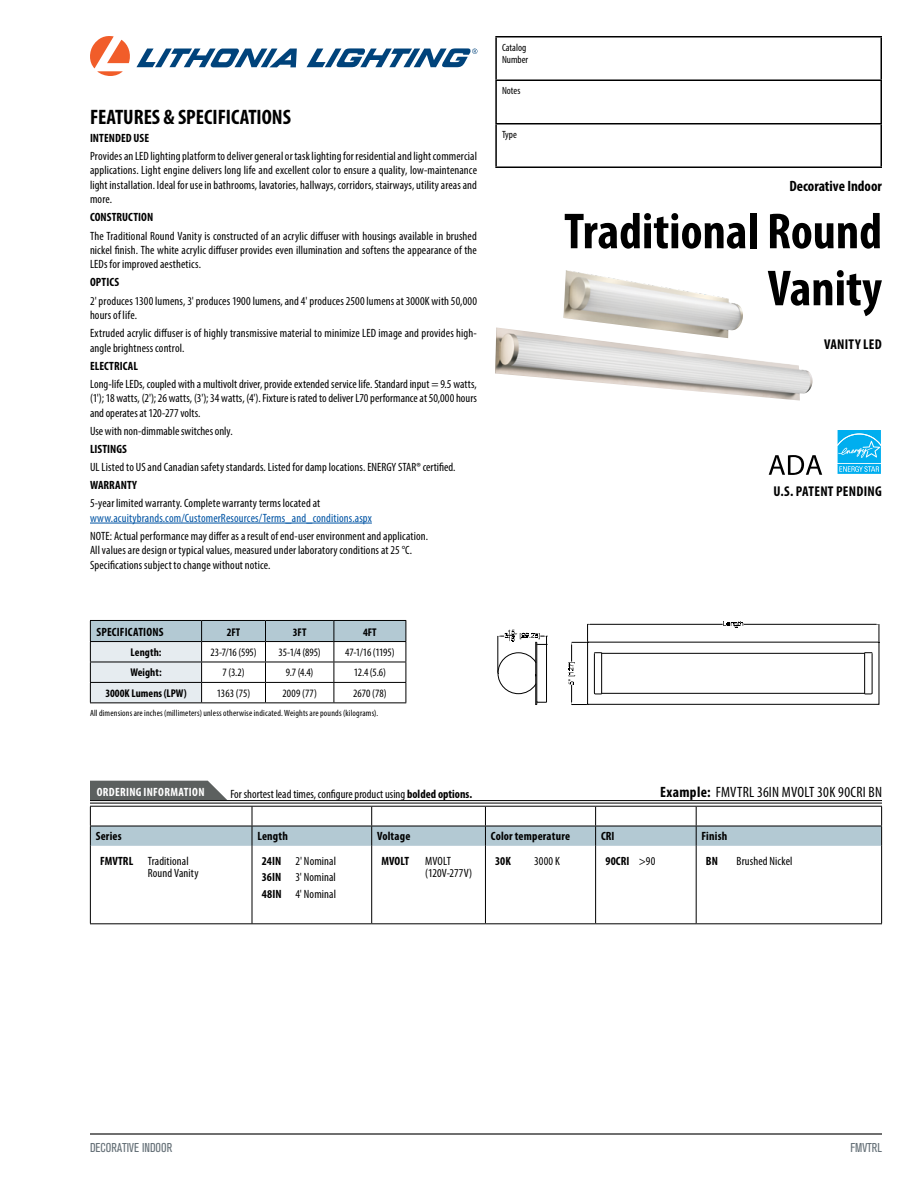
<style>
.page{position:relative;width:918px;height:1188px;background:#fff}
.page>*{position:absolute;margin:0;border:0;box-sizing:border-box;transform-origin:0 0}
.t1{font:700 condensed 51px/57px "Myriad Pro";color:#000;text-align:right}
.t2{font:700 condensed 21px "Myriad Pro";color:#000}
.t3{font:condensed 15px "Myriad Pro";letter-spacing:.015em;color:#000}
.t4{font:700 condensed 15px "Myriad Pro";color:#000}
.t5{font:700 condensed 14.25px "Myriad Pro";letter-spacing:.02em;color:#000}
.t6{font:condensed 12.75px "Akzidenz Grotesk BE";color:#667178}
.t7{font:condensed 12px/14.4px "Myriad Pro";letter-spacing:.01em;color:#000}
.t8{font:700 condensed 12px "Myriad Pro";letter-spacing:.01em;color:#000}
.t9{font:condensed 12px "Myriad Pro";letter-spacing:.01em;color:#0054a4}
.t10{font:700 condensed 12px "Myriad Pro";letter-spacing:.025em;color:#fff}
.t11{font:condensed 11.25px "Myriad Pro";letter-spacing:-.005em;color:#000}
.t12{font:700 condensed 11.25px "Myriad Pro";letter-spacing:.005em;color:#000}
.t13{font:condensed 10.5px/12.6px "Myriad Pro";color:#000}
.t14{font:condensed 9px "Myriad Pro";letter-spacing:.02em;color:#000}
.s1{font-weight:700}
.s2{font-weight:400}
</style>
<div class="page">
<hr style="left:90px;top:523px;width:282px;height:1px;background:#0054a4">
<hr style="left:90px;top:1133px;width:792px;height:2px;background:#000">
<hr style="left:495px;top:36px;width:387px;height:2px;background:#000">
<hr style="left:495px;top:38px;width:2px;height:42px;background:#000">
<hr style="left:880px;top:38px;width:2px;height:42px;background:#000">
<hr style="left:495px;top:80px;width:387px;height:1px;background:#000">
<hr style="left:495px;top:81px;width:2px;height:42px;background:#000">
<hr style="left:880px;top:81px;width:2px;height:42px;background:#000">
<hr style="left:495px;top:123px;width:387px;height:1px;background:#000">
<hr style="left:495px;top:124px;width:2px;height:42px;background:#000">
<hr style="left:880px;top:124px;width:2px;height:42px;background:#000">
<hr style="left:495px;top:166px;width:387px;height:2px;background:#000">
<svg style="left:90px;top:36px;width:207px;height:40px"></svg>
<svg style="left:307px;top:48px;width:170px;height:19px"></svg>
<hr style="left:90px;top:846px;width:1px;height:77px;background:#000">
<hr style="left:90px;top:923px;width:162px;height:1px;background:#000">
<hr style="left:252px;top:923px;width:120px;height:1px;background:#000">
<hr style="left:372px;top:923px;width:113px;height:1px;background:#000">
<hr style="left:252px;top:846px;width:1px;height:77px;background:#000">
<hr style="left:371px;top:846px;width:1px;height:77px;background:#000">
<hr style="left:485px;top:846px;width:1px;height:77px;background:#000">
<hr style="left:595px;top:846px;width:1px;height:77px;background:#000">
<hr style="left:696px;top:846px;width:1px;height:77px;background:#000">
<hr style="left:881px;top:846px;width:1px;height:77px;background:#000">
<hr style="left:485px;top:923px;width:111px;height:1px;background:#000">
<hr style="left:596px;top:923px;width:100px;height:1px;background:#000">
<hr style="left:696px;top:923px;width:186px;height:1px;background:#000">
<svg style="left:90px;top:781px;width:792px;height:65px"></svg>
<hr style="left:90px;top:800px;width:792px;height:3px;background:#fff">
<hr style="left:90px;top:800px;width:792px;height:1px;background:#000">
<hr style="left:90px;top:803px;width:792px;height:1px;background:#000">
<svg style="left:90px;top:620px;width:317px;height:83px"></svg>
<hr style="left:90px;top:620px;width:112px;height:1px;background:#000">
<hr style="left:202px;top:620px;width:63px;height:1px;background:#000">
<hr style="left:266px;top:620px;width:68px;height:1px;background:#000">
<hr style="left:334px;top:620px;width:72px;height:1px;background:#000">
<hr style="left:90px;top:641px;width:112px;height:1px;background:#000">
<hr style="left:202px;top:641px;width:63px;height:1px;background:#000">
<hr style="left:266px;top:641px;width:68px;height:1px;background:#000">
<hr style="left:334px;top:641px;width:72px;height:1px;background:#000">
<hr style="left:90px;top:662px;width:112px;height:1px;background:#000">
<hr style="left:202px;top:662px;width:63px;height:1px;background:#000">
<hr style="left:266px;top:662px;width:68px;height:1px;background:#000">
<hr style="left:334px;top:662px;width:72px;height:1px;background:#000">
<hr style="left:90px;top:682px;width:112px;height:1px;background:#000">
<hr style="left:202px;top:682px;width:63px;height:1px;background:#000">
<hr style="left:266px;top:682px;width:68px;height:1px;background:#000">
<hr style="left:334px;top:682px;width:72px;height:1px;background:#000">
<hr style="left:90px;top:702px;width:112px;height:1px;background:#000">
<hr style="left:202px;top:702px;width:63px;height:1px;background:#000">
<hr style="left:266px;top:702px;width:68px;height:1px;background:#000">
<hr style="left:334px;top:702px;width:72px;height:1px;background:#000">
<img style="left:563px;top:270px;width:180px;height:57px">
<svg style="left:498px;top:621px;width:382px;height:84px"></svg>
<img style="left:495px;top:327px;width:318px;height:74px">
<svg style="left:837px;top:430px;width:44px;height:44px;background:#2ebcf1"></svg>
<svg style="left:769px;top:455px;width:53px;height:20px"></svg>
<h2 class="t2" style="left:90px;top:104px;width:203px">FEATURES &amp; SPECIFICATIONS</h2>
<p class="t8" style="left:90px;top:130px;width:61px">INTENDED USE</p>
<p class="t7" style="left:90px;top:149px;width:389px;text-align:justify">Provides an LED lighting platform to deliver general or task lighting for residential and light commercial applications. Light engine delivers long life and excellent color to ensure a quality, low-maintenance light installation. Ideal for use in bathrooms, lavatories, hallways, corridors, stairways, utility areas and more.</p>
<p class="t8" style="left:90px;top:210px;width:65px">CONSTRUCTION</p>
<p class="t7" style="left:90px;top:228px;width:388px;text-align:justify">The Traditional Round Vanity is constructed of an acrylic diffuser with housings available in brushed nickel finish. The white acrylic diffuser provides even illumination and softens the appearance of the LEDs for improved aesthetics.</p>
<p class="t8" style="left:90px;top:275px;width:31px">OPTICS</p>
<p class="t7" style="left:90px;top:293px;width:389px">2' produces 1300 lumens, 3' produces 1900 lumens, and 4' produces 2500 lumens at 3000K with 50,000 hours of life.</p>
<p class="t7" style="left:90px;top:326px;width:388px">Extruded acrylic diffuser is of highly transmissive material to minimize LED image and provides high&shy;angle brightness control.</p>
<p class="t8" style="left:90px;top:358px;width:49px">ELECTRICAL</p>
<p class="t7" style="left:90px;top:377px;width:389px;text-align:justify">Long-life LEDs, coupled with a multivolt driver, provide extended service life. Standard input = 9.5 watts, (1'); 18 watts, (2'); 26 watts, (3'); 34 watts, (4'). Fixture is rated to deliver L70 performance at 50,000 hours and operates at 120-277 volts.</p>
<p class="t7" style="left:90px;top:423px;width:144px">Use with non-dimmable switches only.</p>
<p class="t8" style="left:90px;top:441px;width:39px">LISTINGS</p>
<p class="t7" style="left:90px;top:460px;width:367px">UL Listed to US and Canadian safety standards. Listed for damp locations. ENERGY STAR® certified.</p>
<p class="t8" style="left:90px;top:478px;width:49px">WARRANTY</p>
<p class="t7" style="left:90px;top:496px;width:232px">5-year limited warranty. Complete warranty terms located at</p>
<p class="t9" style="left:90px;top:511px;width:283px">www.acuitybrands.com/CustomerResources/Terms_and_conditions.aspx</p>
<p class="t7" style="left:90px;top:529px;width:340px">NOTE: Actual performance may differ as a result of end-user environment and application.<br>All values are design or typical values, measured under laboratory conditions at 25 °C.<br>Specifications subject to change without notice.</p>
<p class="t8" style="left:96px;top:624px;width:69px">SPECIFICATIONS</p>
<p class="t12" style="left:227px;top:625px;width:15px">2FT</p>
<p class="t12" style="left:293px;top:625px;width:15px">3FT</p>
<p class="t12" style="left:363px;top:625px;width:15px">4FT</p>
<p class="t12" style="left:131px;top:645px;width:32px">Length:</p>
<p class="t11" style="left:210px;top:645px;width:48px">23-7/16 (595)</p>
<p class="t11" style="left:279px;top:645px;width:44px">35-1/4 (895)</p>
<p class="t11" style="left:345px;top:645px;width:51px">47-1/16 (1195)</p>
<p class="t12" style="left:130px;top:666px;width:33px">Weight:</p>
<p class="t11" style="left:223px;top:666px;width:23px">7 (3.2)</p>
<p class="t11" style="left:286px;top:666px;width:29px">9.7 (4.4)</p>
<p class="t11" style="left:354px;top:666px;width:34px">12.4 (5.6)</p>
<p class="t12" style="left:105px;top:686px;width:83px">3000K Lumens (LPW)</p>
<p class="t11" style="left:217px;top:686px;width:35px">1363 (75)</p>
<p class="t11" style="left:283px;top:686px;width:36px">2009 (77)</p>
<p class="t11" style="left:353px;top:686px;width:35px">2670 (78)</p>
<p class="t14" style="left:90px;top:708px;width:290px">All dimensions are inches (millimeters) unless otherwise indicated. Weights are pounds (kilograms).</p>
<p class="t13" style="left:502px;top:41px;width:28px">Catalog<br>Number</p>
<p class="t13" style="left:502px;top:84px;width:20px">Notes</p>
<p class="t13" style="left:502px;top:128px;width:16px">Type</p>
<p class="t4" style="left:789px;top:177px;width:94px">Decorative Indoor</p>
<h1 class="t1" style="left:564px;top:202px;width:319px">Traditional Round<br>Vanity</h1>
<p class="t5" style="left:824px;top:336px;width:59px">VANITY LED</p>
<p class="t5" style="left:774px;top:482px;width:110px">U.S. PATENT PENDING</p>
<p class="t10" style="left:97px;top:785px;width:109px">ORDERING INFORMATION</p>
<p class="t7" style="left:230px;top:787px;width:243px">For shortest lead times, configure product using <span class="s1">bolded options.</span></p>
<p class="t3" style="left:660px;top:783px;width:223px"><span class="s1">Example:</span> FMVTRL 36IN MVOLT 30K 90CRI BN</p>
<p class="t8" style="left:96px;top:829px;width:27px">Series</p>
<p class="t8" style="left:257px;top:829px;width:32px">Length</p>
<p class="t8" style="left:377px;top:829px;width:35px">Voltage</p>
<p class="t8" style="left:491px;top:829px;width:81px">Color temperature</p>
<p class="t8" style="left:601px;top:829px;width:15px">CRI</p>
<p class="t8" style="left:702px;top:829px;width:27px">Finish</p>
<p class="t7" style="left:148px;top:854px;width:52px;line-height:12px;text-indent:-48px"><span class="s1">FMVTRL</span> Traditional<br>Round Vanity</p>
<p class="t7" style="left:262px;top:852px;width:76px;line-height:16.5px;text-align:justify"><span class="s1">24IN</span> 2' Nominal <span class="s1">36IN</span> 3' Nominal <span class="s1">48IN</span> 4' Nominal</p>
<p class="t8" style="left:381px;top:853px;width:29px">MVOLT</p>
<p class="t7" style="left:425px;top:854px;width:48px;line-height:12px">MVOLT (120V-277V)</p>
<p class="t8" style="left:495px;top:853px;width:17px">30K</p>
<p class="t7" style="left:534px;top:853px;width:27px">3000 K</p>
<p class="t8" style="left:605px;top:853px;width:52px">90CRI <span class="s2">&gt;90</span></p>
<p class="t8" style="left:706px;top:853px;width:14px">BN</p>
<p class="t7" style="left:737px;top:853px;width:57px">Brushed Nickel</p>
<p class="t6" style="left:90px;top:1141px;width:84px">DECORATIVE INDOOR</p>
<p class="t6" style="left:850px;top:1141px;width:33px">FMVTRL</p>
</div>
